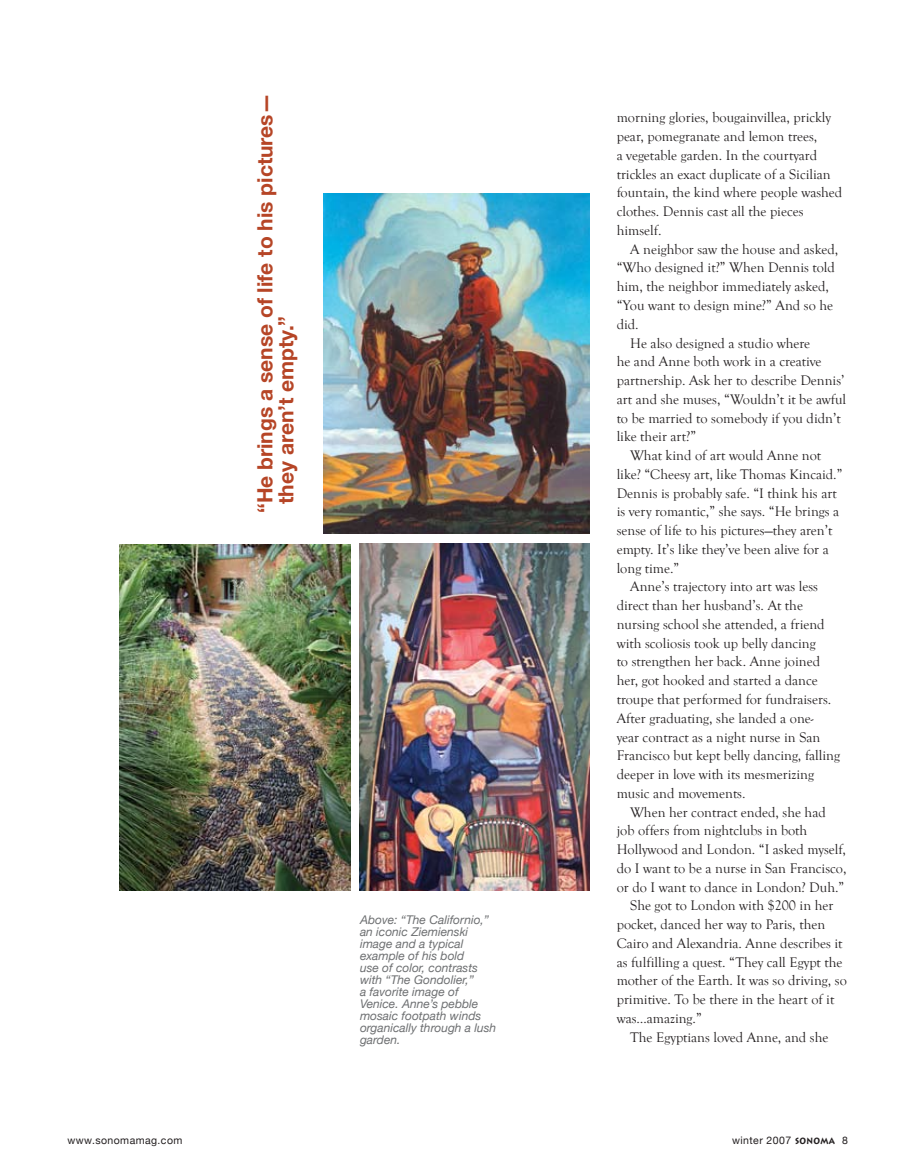
<style>
.page{position:relative;width:905px;height:1175px;background:#fff}
.page>*{position:absolute;margin:0;border:0;box-sizing:border-box;transform-origin:0 0}
.t1{font:700 21px/21px "Helvetica Neue";color:#b64526}
.t2{font:14.25px/18.8px "Goudy Old Style T";color:#231f20}
.t3{font:italic 12px/12px "Helvetica Neue";color:#6d6f71}
.t4{font:10.5px "Helvetica Neue";letter-spacing:.04em;color:#231f20}
.s1{font-family:"Lithos Pro";font-weight:700}
</style>
<div class="page">
<img style="left:119px;top:544px;width:231px;height:346px">
<img style="left:359px;top:544px;width:230px;height:346px">
<img style="left:323px;top:194px;width:266px;height:339px">
<h1 class="t1" style="left:254px;top:504px;width:412px;text-indent:-9px;rotate:-90deg">“He brings a sense of life to his pictures— they aren’t empty.”</h1>
<p class="t3" style="left:360px;top:913px;width:138px">Above: “The Californio,” an iconic Ziemienski image and a typical example of his bold<br>use of color, contrasts with “The Gondolier,”<br>a favorite image of<br>Venice. Anne’s pebble mosaic footpath winds organically through a lush garden.</p>
<p class="t2" style="left:616px;top:108px;width:227px">morning glories, bougainvillea, prickly pear, pomegranate and lemon trees,<br>a vegetable garden. In the courtyard trickles an exact duplicate of a Sicilian fountain, the kind where people washed clothes. Dennis cast all the pieces himself.</p>
<p class="t2" style="left:630px;top:240px;width:209px">A neighbor saw the house and asked,</p>
<p class="t2" style="left:616px;top:258px;width:220px">“Who designed it?” When Dennis told</p>
<p class="t2" style="left:616px;top:277px;width:214px">him, the neighbor immediately asked,</p>
<p class="t2" style="left:616px;top:296px;width:218px">“You want to design mine?” And so he</p>
<p class="t2" style="left:616px;top:315px;width:24px">did.</p>
<p class="t2" style="left:630px;top:333px;width:181px">He also designed a studio where</p>
<p class="t2" style="left:616px;top:352px;width:206px">he and Anne both work in a creative</p>
<p class="t2" style="left:616px;top:371px;width:229px">partnership. Ask her to describe Dennis’</p>
<p class="t2" style="left:616px;top:390px;width:231px">art and she muses, “Wouldn’t it be awful</p>
<p class="t2" style="left:616px;top:408px;width:225px">to be married to somebody if you didn’t</p>
<p class="t2" style="left:616px;top:427px;width:81px">like their art?”</p>
<p class="t2" style="left:630px;top:446px;width:192px">What kind of art would Anne not</p>
<p class="t2" style="left:616px;top:465px;width:227px">like? “Cheesy art, like Thomas Kincaid.”</p>
<p class="t2" style="left:616px;top:483px;width:222px">Dennis is probably safe. “I think his art</p>
<p class="t2" style="left:616px;top:502px;width:224px">is very romantic,” she says. “He brings a</p>
<p class="t2" style="left:616px;top:521px;width:217px">sense of life to his pictures—they aren’t</p>
<p class="t2" style="left:616px;top:540px;width:213px">empty. It’s like they’ve been alive for a</p>
<p class="t2" style="left:616px;top:558px;width:64px">long time.”</p>
<p class="t2" style="left:630px;top:577px;width:189px">Anne’s trajectory into art was less</p>
<p class="t2" style="left:616px;top:596px;width:188px">direct than her husband’s. At the</p>
<p class="t2" style="left:616px;top:615px;width:209px">nursing school she attended, a friend</p>
<p class="t2" style="left:616px;top:633px;width:200px">with scoliosis took up belly dancing</p>
<p class="t2" style="left:616px;top:652px;width:205px">to strengthen her back. Anne joined</p>
<p class="t2" style="left:616px;top:671px;width:202px">her, got hooked and started a dance</p>
<p class="t2" style="left:616px;top:690px;width:216px">troupe that performed for fundraisers.</p>
<p class="t2" style="left:616px;top:708px;width:198px">After graduating, she landed a one-</p>
<p class="t2" style="left:616px;top:727px;width:205px">year contract as a night nurse in San</p>
<p class="t2" style="left:616px;top:746px;width:225px">Francisco but kept belly dancing, falling</p>
<p class="t2" style="left:616px;top:765px;width:199px">deeper in love with its mesmerizing</p>
<p class="t2" style="left:616px;top:783px;width:130px">music and movements.</p>
<p class="t2" style="left:630px;top:802px;width:197px">When her contract ended, she had</p>
<p class="t2" style="left:616px;top:821px;width:192px">job offers from nightclubs in both</p>
<p class="t2" style="left:616px;top:840px;width:231px">Hollywood and London. “I asked myself,</p>
<p class="t2" style="left:616px;top:858px;width:231px">do I want to be a nurse in San Francisco,</p>
<p class="t2" style="left:616px;top:877px;width:229px">or do I want to dance in London? Duh.”</p>
<p class="t2" style="left:630px;top:896px;width:205px">She got to London with $200 in her</p>
<p class="t2" style="left:616px;top:915px;width:210px">pocket, danced her way to Paris, then</p>
<p class="t2" style="left:616px;top:933px;width:227px">Cairo and Alexandria. Anne describes it</p>
<p class="t2" style="left:616px;top:952px;width:227px">as fulfilling a quest. “They call Egypt the</p>
<p class="t2" style="left:616px;top:971px;width:232px">mother of the Earth. It was so driving, so</p>
<p class="t2" style="left:616px;top:990px;width:219px">primitive. To be there in the heart of it</p>
<p class="t2" style="left:616px;top:1008px;width:87px">was…amazing.”</p>
<p class="t2" style="left:630px;top:1027px;width:200px">The Egyptians loved Anne, and she</p>
<p class="t4" style="left:68px;top:1134px;width:116px">www.sonomamag.com</p>
<p class="t4" style="left:732px;top:1134px;width:117px">winter 2007 <span class="s1">SONOMA</span> 8</p>
</div>
